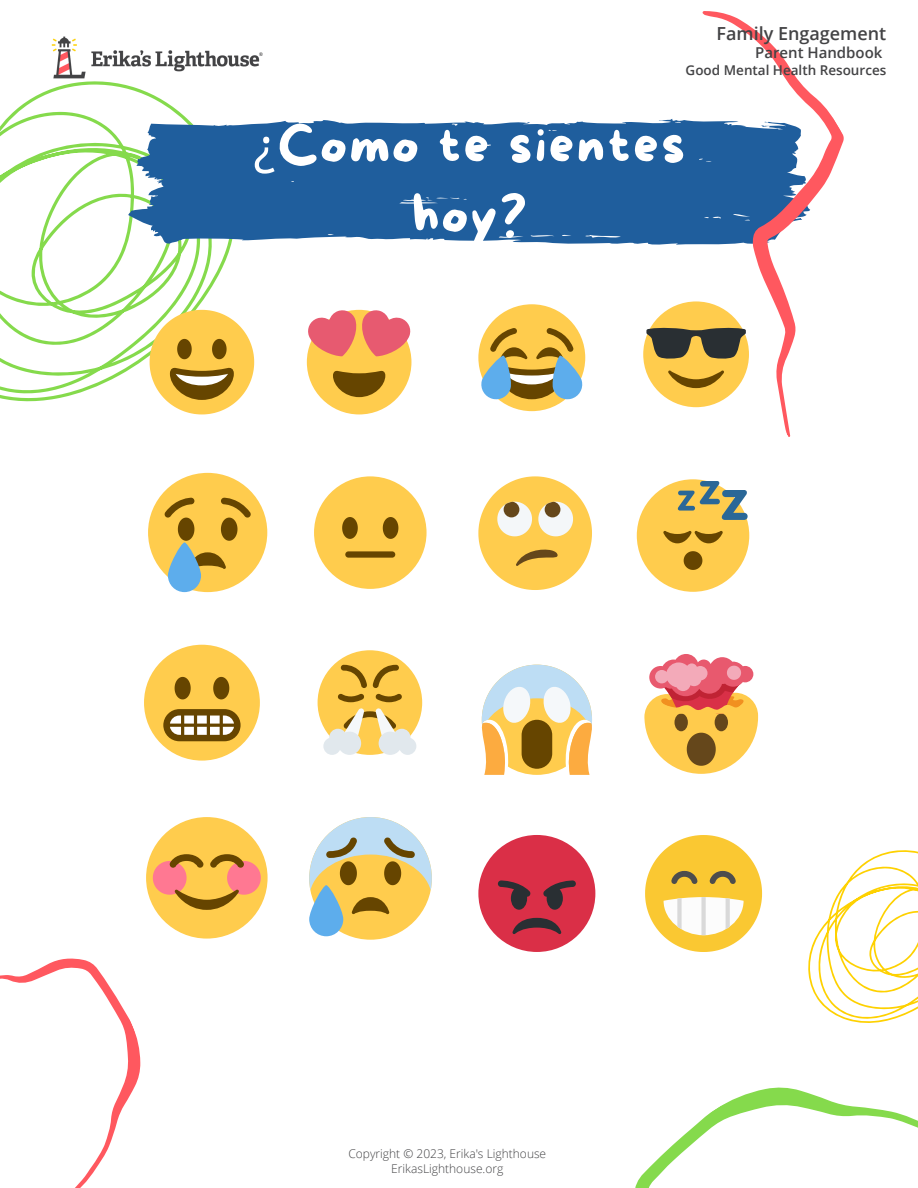
<style>
.page{position:relative;width:918px;height:1188px;background:#fff}
.page>*{position:absolute;margin:0;border:0;box-sizing:border-box;transform-origin:0 0}
.t1{font:50.1px/70.1px "More Sugar";letter-spacing:.05em;color:#fff;text-align:center}
.t2{font:600 18px "Open Sans";color:#434345}
.t3{font:600 15px "Open Sans";color:#434345}
.t4{font:600 13.5px "Open Sans";color:#434345}
.t5{font:300 12px/15.8px "Open Sans";color:#434345;text-align:center}
.s1{font-family:"Noto Sans"}
</style>
<div class="page">
<svg style="left:0;top:88px;width:231px;height:314px"></svg>
<svg style="left:128px;top:119px;width:450px;height:127px;background:#3a72a7"></svg>
<svg style="left:578px;top:11px;width:266px;height:426px"></svg>
<svg style="left:0;top:933px;width:182px;height:255px"></svg>
<svg style="left:808px;top:850px;width:110px;height:155px"></svg>
<img style="left:51px;top:36px;width:212px;height:52px">
<svg style="left:150px;top:310px;width:104px;height:104px"></svg>
<div style="left:148px;top:473px;width:119px;height:119px;background:#ffcc4d;border-radius:50%"></div>
<svg style="left:164px;top:498px;width:87px;height:71px"></svg>
<svg style="left:168px;top:542px;width:33px;height:50px"></svg>
<div style="left:144px;top:645px;width:116px;height:116px;background:#ffcc4d;border-radius:50%"></div>
<svg style="left:175px;top:677px;width:16px;height:22px"></svg>
<svg style="left:213px;top:677px;width:16px;height:22px"></svg>
<svg style="left:163px;top:709px;width:78px;height:32px;background:#a28953"></svg>
<div style="left:307px;top:310px;width:104px;height:104px;background:#ffcc4d;border-radius:50%"></div>
<svg style="left:333px;top:371px;width:52px;height:26px"></svg>
<svg style="left:307px;top:310px;width:104px;height:46px"></svg>
<div style="left:314px;top:476px;width:113px;height:113px;background:#ffcc4d;border-radius:50%"></div>
<svg style="left:342px;top:517px;width:16px;height:22px"></svg>
<svg style="left:383px;top:517px;width:15px;height:22px"></svg>
<div style="left:345px;top:551px;width:50px;height:7px;background:#664500;border-radius:3px"></div>
<div style="left:318px;top:650px;width:104px;height:105px;background:#ffcc4d;border-radius:50%"></div>
<svg style="left:323px;top:665px;width:93px;height:90px"></svg>
<div style="left:478px;top:304px;width:107px;height:107px;background:#ffcc4d;border-radius:50%"></div>
<svg style="left:480px;top:328px;width:104px;height:73px"></svg>
<svg style="left:478px;top:476px;width:114px;height:114px"></svg>
<svg style="left:482px;top:665px;width:110px;height:110px"></svg>
<div style="left:643px;top:301px;width:106px;height:106px;background:#ffcc4d;border-radius:50%"></div>
<svg style="left:646px;top:327px;width:100px;height:32px"></svg>
<svg style="left:668px;top:370px;width:56px;height:18px"></svg>
<svg style="left:644px;top:654px;width:114px;height:120px"></svg>
<div style="left:637px;top:479px;width:112px;height:113px;background:#ffcc4d;border-radius:50%"></div>
<svg style="left:684px;top:551px;width:18px;height:19px"></svg>
<svg style="left:663px;top:531px;width:60px;height:12px"></svg>
<svg style="left:678px;top:481px;width:70px;height:39px"></svg>
<div style="left:146px;top:817px;width:122px;height:122px;background:#ffcc4d;border-radius:50%"></div>
<svg style="left:153px;top:854px;width:108px;height:56px"></svg>
<div style="left:309px;top:817px;width:123px;height:123px;background:#ffcc4d;border-radius:50%"></div>
<svg style="left:352px;top:897px;width:37px;height:17px"></svg>
<svg style="left:309px;top:885px;width:34px;height:51px"></svg>
<svg style="left:309px;top:817px;width:123px;height:73px"></svg>
<div style="left:478px;top:835px;width:117px;height:117px;background:#da2f47;border-radius:50%"></div>
<svg style="left:498px;top:880px;width:78px;height:54px"></svg>
<svg style="left:645px;top:835px;width:117px;height:117px"></svg>
<svg style="left:635px;top:1005px;width:283px;height:183px"></svg>
<h2 class="t2" style="left:717px;top:21px;width:171px">Family Engagement</h2>
<p class="t3" style="left:755px;top:42px;width:129px">Parent Handbook</p>
<p class="t4" style="left:686px;top:60px;width:202px">Good Mental Health Resources</p>
<h1 class="t1" style="left:254px;top:113px;width:433px"><span class="s1">¿</span>Como te sientes hoy?</h1>
<p class="t5" style="left:348px;top:1145px;width:199px">Copyright © 2023, Erika's Lighthouse<br>ErikasLighthouse.org</p>
</div>
